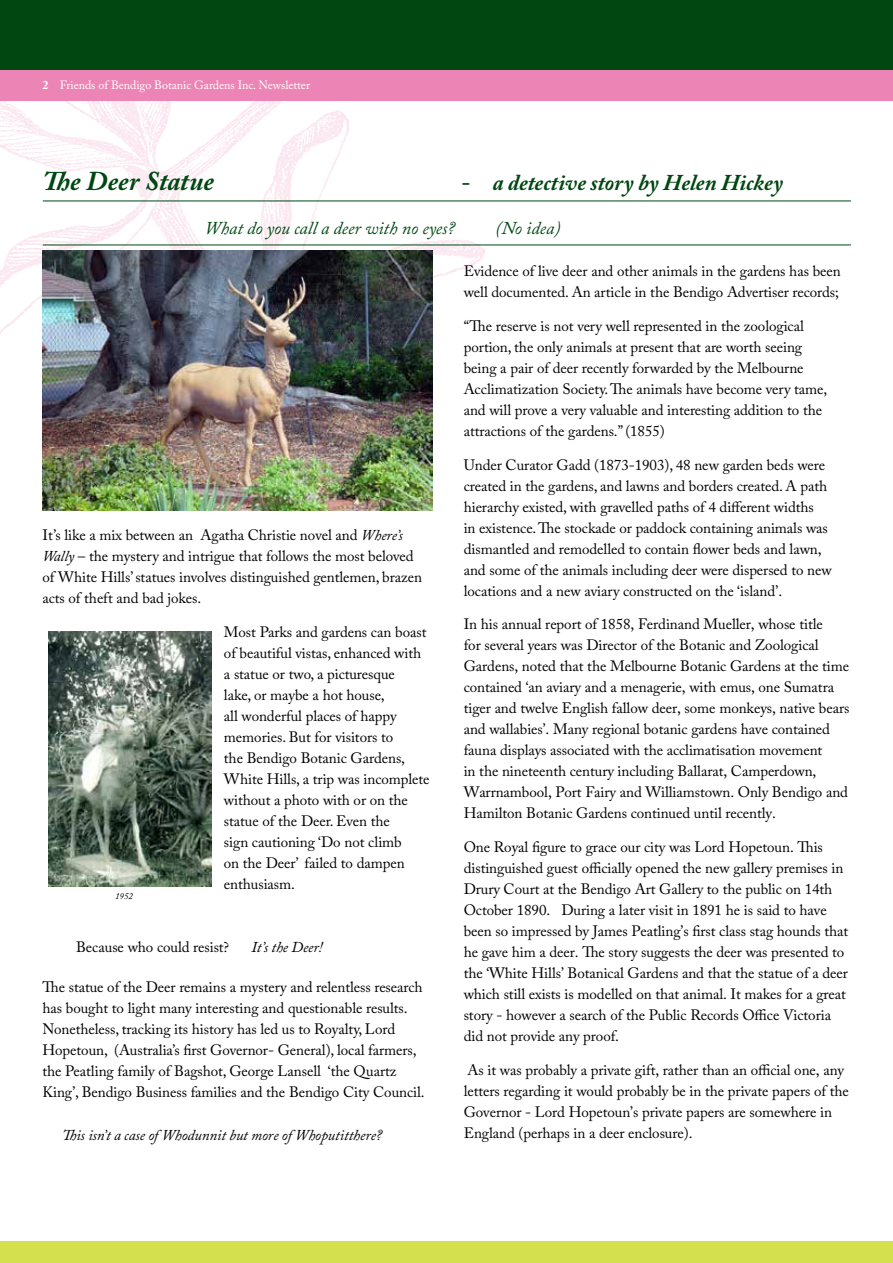
<style>
.page{position:relative;width:893px;height:1263px;background:#fff}
.page>*{position:absolute;margin:0;border:0;box-sizing:border-box;transform-origin:0 0}
.t1{font:italic 700 27px "Adobe Caslon Pro";color:#004712}
.t2{font:italic 700 22.5px "Adobe Caslon Pro";color:#004712}
.t3{font:italic 18px "Adobe Caslon Pro";color:#004712}
.t4{font:15px/21px "Adobe Caslon Pro";letter-spacing:-.005em;color:#000}
.t5{font:italic 15px "Adobe Caslon Pro";letter-spacing:-.005em;color:#000}
.t6{font:12px "Adobe Caslon Pro";letter-spacing:-.005em;color:#fff}
.t7{font:italic 9px "Adobe Caslon Pro";color:#000}
.s1{font-weight:700}
.s2{font-style:normal}
.s3{font-style:italic}
</style>
<div class="page">
<img style="left:0;top:101px;width:503px;height:410px">
<div style="left:0;top:0;width:893px;height:72px;background:#004712"></div>
<div style="left:0;top:70px;width:893px;height:31px;background:#ec84b5"></div>
<div style="left:0;top:1241px;width:893px;height:22px;background:#d5e04e"></div>
<hr style="left:43px;top:201px;width:808px;height:1px;background:#004712">
<hr style="left:43px;top:245px;width:808px;height:1px;background:#004712">
<img style="left:43px;top:251px;width:389px;height:259px">
<img style="left:48px;top:632px;width:163px;height:254px">
<p class="t6" style="left:43px;top:78px;width:269px"><span class="s1">2</span> Friends of Bendigo Botanic Gardens Inc. Newsletter</p>
<h1 class="t1" style="left:43px;top:165px;width:173px">The Deer Statue</h1>
<h2 class="t2" style="left:461px;top:169px;width:323px"><span class="s2">-</span> a detective story by Helen Hickey</h2>
<p class="t3" style="left:205px;top:217px;width:252px">What do you call a deer with no eyes?</p>
<p class="t3" style="left:496px;top:217px;width:67px">(No idea)</p>
<p class="t4" style="left:43px;top:524px;width:381px">It’s like a mix between an Agatha Christie novel and <span class="s3">Where’s Wally</span> – the mystery and intrigue that follows the most beloved of White Hills’ statues involves distinguished gentlemen, brazen acts of theft and bad jokes.</p>
<p class="t4" style="left:224px;top:621px;width:207px">Most Parks and gardens can boast of beautiful vistas, enhanced with a statue or two, a picturesque<br>lake, or maybe a hot house,<br>all wonderful places of happy memories. But for visitors to<br>the Bendigo Botanic Gardens,<br>White Hills, a trip was incomplete without a photo with or on the statue of the Deer. Even the<br>sign cautioning ‘Do not climb<br>on the Deer’ failed to dampen enthusiasm.</p>
<p class="t7" style="left:115px;top:890px;width:19px">1952</p>
<p class="t4" style="left:76px;top:936px;width:155px">Because who could resist?</p>
<p class="t5" style="left:252px;top:938px;width:73px">It’s the Deer!</p>
<p class="t4" style="left:43px;top:977px;width:384px">The statue of the Deer remains a mystery and relentless research has bought to light many interesting and questionable results.<br>Nonetheless, tracking its history has led us to Royalty, Lord Hopetoun, (Australia’s first Governor- General), local farmers, the Peatling family of Bagshot, George Lansell ‘the Quartz King’, Bendigo Business families and the Bendigo City Council.</p>
<p class="t5" style="left:62px;top:1126px;width:322px">This isn’t a case of Whodunnit but more of Whoputitthere?</p>
<p class="t4" style="left:464px;top:260px;width:378px">Evidence of live deer and other animals in the gardens has been well documented. An article in the Bendigo Advertiser records;</p>
<p class="t4" style="left:464px;top:315px;width:365px">“The reserve is not very well represented in the zoological portion, the only animals at present that are worth seeing being a pair of deer recently forwarded by the Melbourne Acclimatization Society. The animals have become very tame, and will prove a very valuable and interesting addition to the attractions of the gardens.” (1855)</p>
<p class="t4" style="left:464px;top:454px;width:370px">Under Curator Gadd (1873-1903), 48 new garden beds were created in the gardens, and lawns and borders created. A path hierarchy existed, with gravelled paths of 4 different widths<br>in existence. The stockade or paddock containing animals was dismantled and remodelled to contain flower beds and lawn, and some of the animals including deer were dispersed to new locations and a new aviary constructed on the ‘island’.</p>
<p class="t4" style="left:464px;top:614px;width:387px">In his annual report of 1858, Ferdinand Mueller, whose title<br>for several years was Director of the Botanic and Zoological Gardens, noted that the Melbourne Botanic Gardens at the time contained ‘an aviary and a menagerie, with emus, one Sumatra tiger and twelve English fallow deer, some monkeys, native bears and wallabies’. Many regional botanic gardens have contained fauna displays associated with the acclimatisation movement<br>in the nineteenth century including Ballarat, Camperdown, Warrnambool, Port Fairy and Williamstown. Only Bendigo and Hamilton Botanic Gardens continued until recently.</p>
<p class="t4" style="left:464px;top:836px;width:386px">One Royal figure to grace our city was Lord Hopetoun. This distinguished guest officially opened the new gallery premises in Drury Court at the Bendigo Art Gallery to the public on 14th October 1890. During a later visit in 1891 he is said to have been so impressed by James Peatling’s first class stag hounds that he gave him a deer. The story suggests the deer was presented to the ‘White Hills’ Botanical Gardens and that the statue of a deer which still exists is modelled on that animal. It makes for a great story - however a search of the Public Records Office Victoria did not provide any proof.</p>
<p class="t4" style="left:464px;top:1059px;width:387px">As it was probably a private gift, rather than an official one, any letters regarding it would probably be in the private papers of the Governor - Lord Hopetoun’s private papers are somewhere in England (perhaps in a deer enclosure).</p>
</div>
